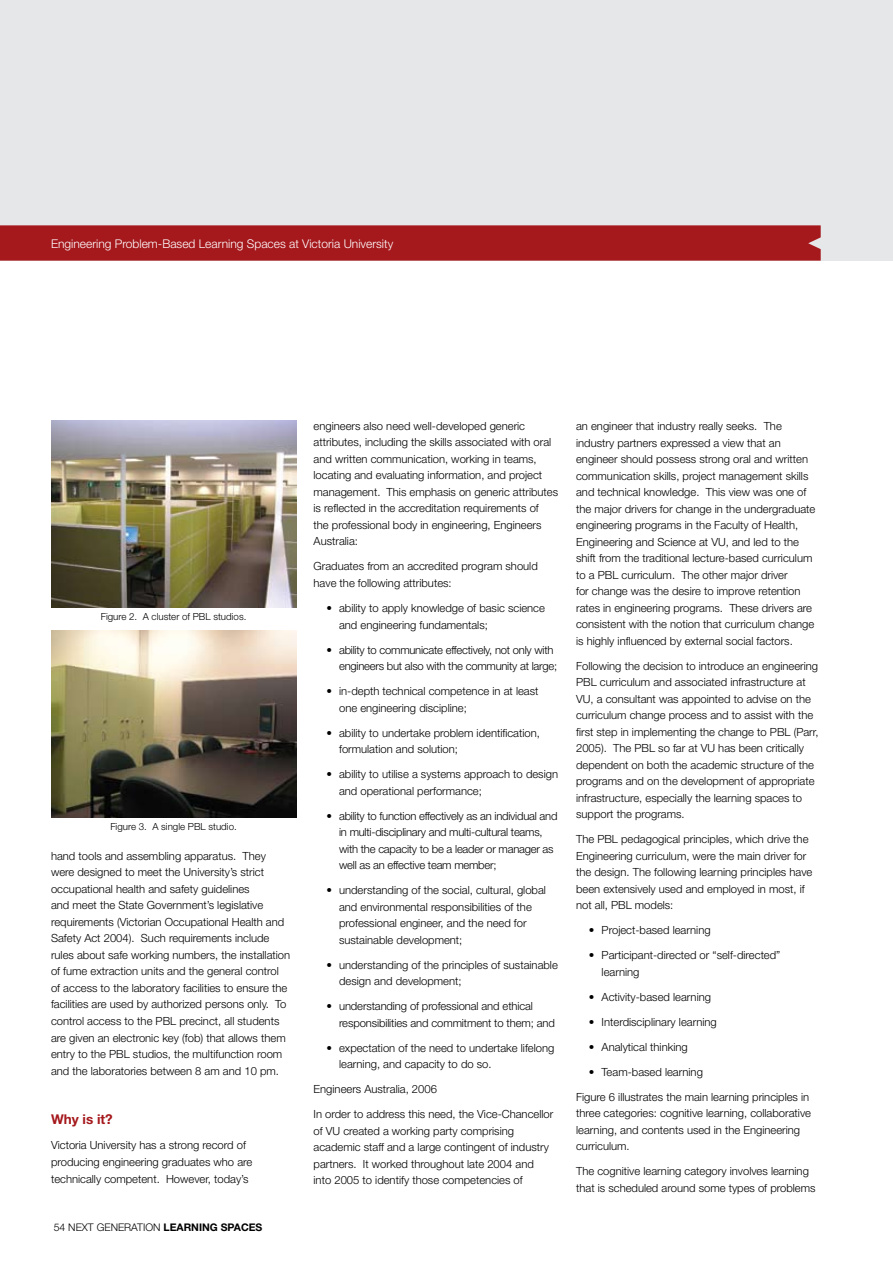
<style>
.page{position:relative;width:893px;height:1263px;background:#fff}
.page>*{position:absolute;margin:0;border:0;box-sizing:border-box;transform-origin:0 0}
.t1{font:700 13.5px "Helvetica Neue";color:#a5181c}
.t2{font:300 12px "Helvetica Neue";color:#fff}
.t3{font:300 11.25px/16.5px "Helvetica Neue";color:#000}
.t4{font:300 11.25px/16.5px "Helvetica Neue";letter-spacing:-.02em;color:#000}
.t5{font:300 10.5px "Helvetica Neue";color:#000}
.t6{font:300 9.75px "Helvetica Neue";color:#000}
.s1{font-weight:700}
</style>
<div class="page">
<img style="left:51px;top:421px;width:245px;height:186px">
<img style="left:51px;top:631px;width:245px;height:187px">
<div style="left:0;top:0;width:893px;height:261px;background:#e6e7e8"></div>
<div style="left:0;top:225px;width:821px;height:36px;background:#a5181c"></div>
<p class="t2" style="left:51px;top:236px;width:344px">Engineering Problem-Based Learning Spaces at Victoria University</p>
<p class="t6" style="left:101px;top:610px;width:147px">Figure 2. A cluster of PBL studios.</p>
<p class="t6" style="left:110px;top:821px;width:128px">Figure 3. A single PBL studio.</p>
<p class="t3" style="left:51px;top:847px;width:241px">hand tools and assembling apparatus. They were designed to meet the University’s strict occupational health and safety guidelines<br>and meet the State Government’s legislative requirements (Victorian Occupational Health and Safety Act 2004). Such requirements include rules about safe working numbers, the installation of fume extraction units and the general control of access to the laboratory facilities to ensure the facilities are used by authorized persons only. To control access to the PBL precinct, all students are given an electronic key (fob) that allows them entry to the PBL studios, the multifunction room and the laboratories between 8 am and 10 pm.</p>
<p class="t1" style="left:51px;top:1111px;width:63px">Why is it?</p>
<p class="t3" style="left:51px;top:1137px;width:203px">Victoria University has a strong record of producing engineering graduates who are technically competent. However, today’s</p>
<p class="t5" style="left:54px;top:1221px;width:210px">54 NEXT GENERATION <span class="s1">LEARNING SPACES</span></p>
<p class="t3" style="left:314px;top:417px;width:246px">engineers also need well-developed generic attributes, including the skills associated with oral and written communication, working in teams, locating and evaluating information, and project management. This emphasis on generic attributes is reflected in the accreditation requirements of<br>the professional body in engineering, Engineers Australia:</p>
<p class="t3" style="left:314px;top:558px;width:226px">Graduates from an accredited program should have the following attributes:</p>
<p class="t3" style="left:339px;top:599px;width:207px;text-indent:-13px">• ability to apply knowledge of basic science and engineering fundamentals;</p>
<p class="t4" style="left:339px;top:641px;width:220px;text-indent:-13px">• ability to communicate effectively, not only with engineers but also with the community at large;</p>
<p class="t3" style="left:339px;top:682px;width:201px;text-indent:-13px">• in-depth technical competence in at least one engineering discipline;</p>
<p class="t3" style="left:339px;top:724px;width:202px;text-indent:-13px">• ability to undertake problem identification, formulation and solution;</p>
<p class="t3" style="left:339px;top:765px;width:220px;text-indent:-13px">• ability to utilise a systems approach to design and operational performance;</p>
<p class="t4" style="left:339px;top:807px;width:220px;text-indent:-13px">• ability to function effectively as an individual and in multi-disciplinary and multi-cultural teams, with the capacity to be a leader or manager as well as an effective team member;</p>
<p class="t3" style="left:339px;top:882px;width:208px;text-indent:-13px">• understanding of the social, cultural, global and environmental responsibilities of the professional engineer, and the need for sustainable development;</p>
<p class="t3" style="left:339px;top:956px;width:220px;text-indent:-13px">• understanding of the principles of sustainable design and development;</p>
<p class="t3" style="left:339px;top:998px;width:217px;text-indent:-13px">• understanding of professional and ethical responsibilities and commitment to them; and</p>
<p class="t3" style="left:339px;top:1039px;width:217px;text-indent:-13px">• expectation of the need to undertake lifelong learning, and capacity to do so.</p>
<p class="t3" style="left:314px;top:1081px;width:125px">Engineers Australia, 2006</p>
<p class="t3" style="left:314px;top:1106px;width:241px">In order to address this need, the Vice-Chancellor of VU created a working party comprising academic staff and a large contingent of industry partners. It worked throughout late 2004 and into 2005 to identify those competencies of</p>
<p class="t3" style="left:576px;top:418px;width:241px">an engineer that industry really seeks. The industry partners expressed a view that an engineer should possess strong oral and written communication skills, project management skills and technical knowledge. This view was one of the major drivers for change in the undergraduate engineering programs in the Faculty of Health, Engineering and Science at VU, and led to the shift from the traditional lecture-based curriculum to a PBL curriculum. The other major driver<br>for change was the desire to improve retention rates in engineering programs. These drivers are consistent with the notion that curriculum change is highly influenced by external social factors.</p>
<p class="t3" style="left:576px;top:657px;width:244px">Following the decision to introduce an engineering PBL curriculum and associated infrastructure at VU, a consultant was appointed to advise on the curriculum change process and to assist with the first step in implementing the change to PBL (Parr, 2005). The PBL so far at VU has been critically dependent on both the academic structure of the programs and on the development of appropriate infrastructure, especially the learning spaces to support the programs.</p>
<p class="t3" style="left:576px;top:831px;width:238px">The PBL pedagogical principles, which drive the Engineering curriculum, were the main driver for the design. The following learning principles have been extensively used and employed in most, if not all, PBL models:</p>
<p class="t3" style="left:589px;top:922px;width:123px">• Project-based learning</p>
<p class="t3" style="left:602px;top:947px;width:180px;text-indent:-13px">• Participant-directed or “self-directed” learning</p>
<p class="t3" style="left:589px;top:988px;width:124px">• Activity-based learning</p>
<p class="t3" style="left:589px;top:1013px;width:129px">• Interdisciplinary learning</p>
<p class="t3" style="left:589px;top:1038px;width:100px">• Analytical thinking</p>
<p class="t3" style="left:589px;top:1063px;width:116px">• Team-based learning</p>
<p class="t3" style="left:576px;top:1088px;width:236px">Figure 6 illustrates the main learning principles in three categories: cognitive learning, collaborative learning, and contents used in the Engineering curriculum.</p>
<p class="t3" style="left:576px;top:1163px;width:241px">The cognitive learning category involves learning that is scheduled around some types of problems</p>
</div>
